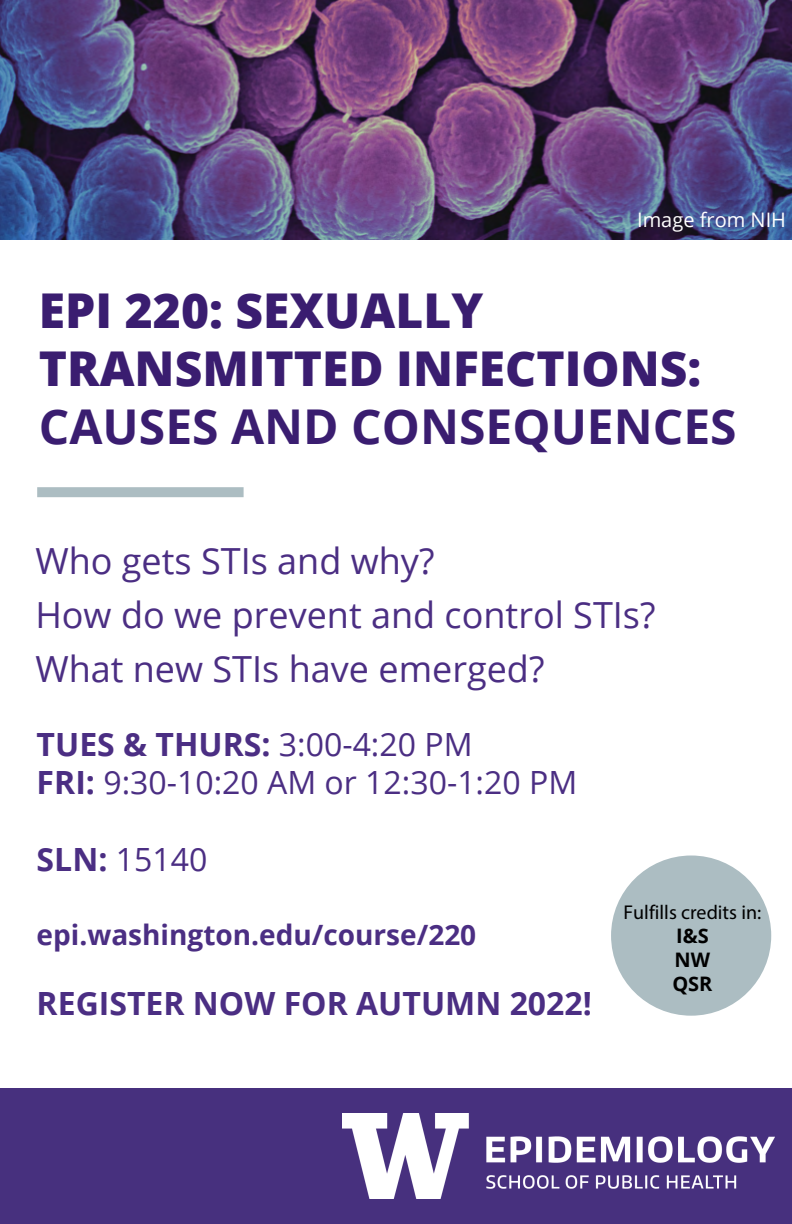
<style>
.page{position:relative;width:792px;height:1224px;background:#fff}
.page>*{position:absolute;margin:0;border:0;box-sizing:border-box;transform-origin:0 0}
.t1{font:800 48px/57.6px "Open Sans";color:#3a1d70}
.t2{font:36px/54px "Open Sans";color:#4b2e83}
.t3{font:32px/38.4px "Open Sans";color:#4b2e83}
.t4{font:700 32px "Open Sans";color:#4b2e83}
.t5{font:700 28px "Open Sans";color:#4b2e83}
.t6{font:20px/24px "Myriad Pro";color:#000;text-align:center}
.t7{font:20px "Open Sans";color:#fff}
.s1{font-weight:700}
.s2{font-family:"Open Sans";font-weight:700}
</style>
<div class="page">
<div style="left:611px;top:856px;width:160px;height:160px;background:#acbdc2;border-radius:50%"></div>
<div style="left:37px;top:487px;width:207px;height:10px;background:#acbdc2"></div>
<img style="left:0;top:0;width:792px;height:239px">
<div style="left:1px;top:1089px;width:791px;height:135px;background:#47307e"></div>
<img style="left:342px;top:1113px;width:432px;height:86px">
<p class="t7" style="left:637px;top:206px;width:150px">Image from NIH</p>
<p class="t1" style="left:39px;top:280px;width:699px">EPI 220: SEXUALLY<br>TRANSMITTED INFECTIONS:<br><span class="s1">CAUSES AND CONSEQUENCES</span></p>
<p class="t2" style="left:35px;top:533px;width:622px">Who gets STIs and why?<br>How do we prevent and control STIs?<br>What new STIs have emerged?</p>
<p class="t3" style="left:37px;top:724px;width:542px"><span class="s1">T</span><span class="s1">UES &amp; THURS</span><span class="s1">:</span> 3:00-4:20 PM<br><span class="s1">F</span><span class="s1">RI</span><span class="s1">:</span> 9:30-10:20 AM or 12:30-1:20 PM</p>
<p class="t3" style="left:37px;top:839px;width:172px"><span class="s1">SLN:</span> 15140</p>
<p class="t5" style="left:37px;top:915px;width:441px">epi.washington.edu/course/220</p>
<p class="t4" style="left:37px;top:981px;width:557px">REGISTER NOW FOR AUTUMN 2022!</p>
<p class="t6" style="left:624px;top:900px;width:139px">Fulfills credits in:<br><span class="s2">I&amp;S<br>NW<br>QSR</span></p>
</div>
